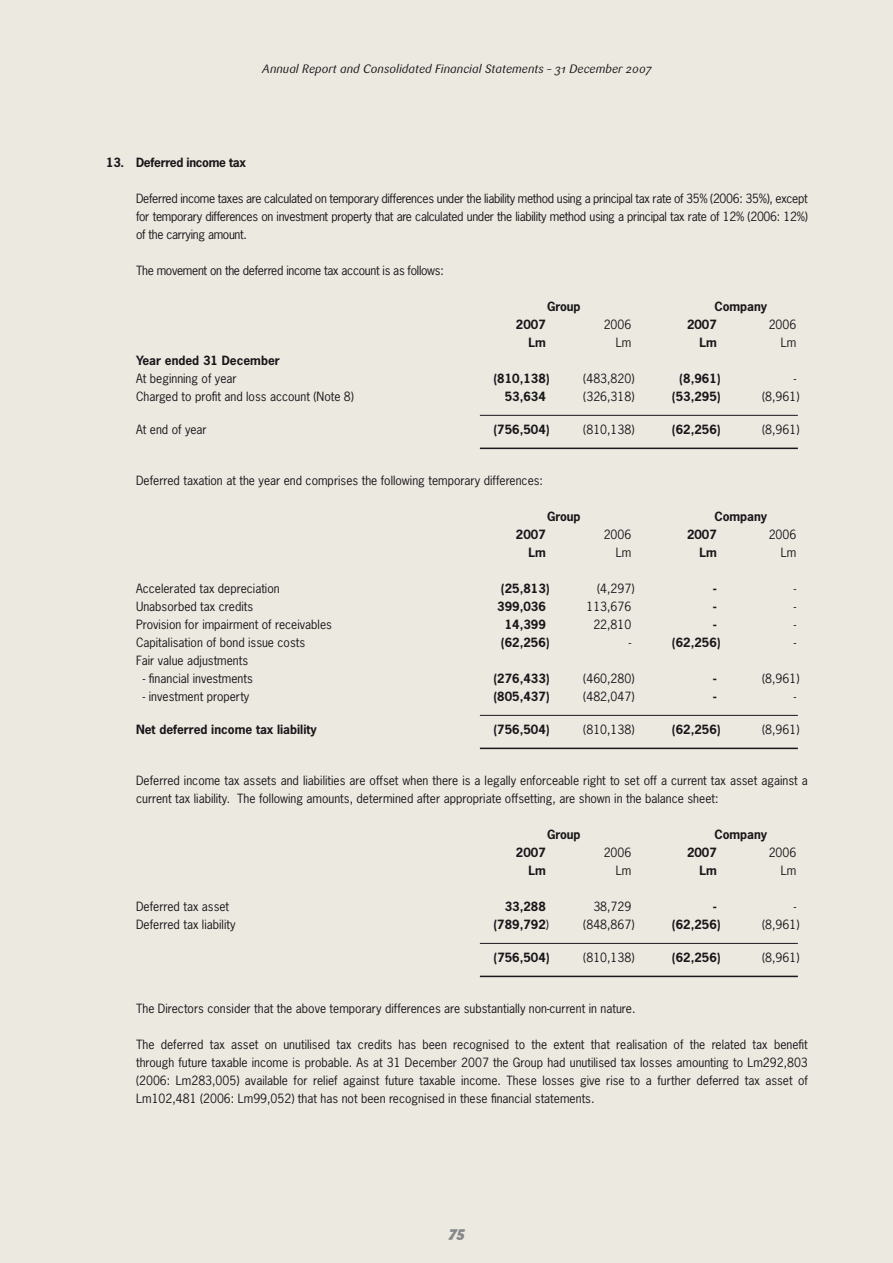
<style>
.page{position:relative;width:893px;height:1263px;background:#ece9e1}
.page>*{position:absolute;margin:0;border:0;box-sizing:border-box;transform-origin:0 0}
.t1{font:italic 900 15px "Sari";color:#878889}
.t2{font:12px/18px "M News Gothic Std";color:#1a171b;text-align:justify}
.t3{font:700 12px/18px "M News Gothic Std";color:#1a171b}
.t4{font:italic 12px "Sari";color:#1a171b}
.t5{font:12px "M News Gothic Std";letter-spacing:-.025em;color:#1a171b}
.t6{font:700 12px "M News Gothic Std";letter-spacing:-.025em;color:#1a171b}
.s1{font-weight:400}
</style>
<div class="page">
<hr style="left:480px;top:415px;width:318px;height:1px;background:#1a171b">
<hr style="left:480px;top:448px;width:318px;height:1px;background:#1a171b">
<hr style="left:480px;top:715px;width:318px;height:1px;background:#1a171b">
<hr style="left:480px;top:748px;width:318px;height:1px;background:#1a171b">
<hr style="left:480px;top:943px;width:318px;height:1px;background:#1a171b">
<hr style="left:480px;top:976px;width:318px;height:1px;background:#1a171b">
<p class="t4" style="left:262px;top:62px;width:391px">Annual Report and Consolidated Financial Statements – 31 December 2007</p>
<p class="t6" style="left:106px;top:154px;width:141px">13. Deferred income tax</p>
<p class="t2" style="left:136px;top:189px;width:673px">Deferred income taxes are calculated on temporary differences under the liability method using a principal tax rate of 35% (2006: 35%), except for temporary differences on investment property that are calculated under the liability method using a principal tax rate of 12% (2006: 12%) of the carrying amount.</p>
<p class="t5" style="left:136px;top:262px;width:309px">The movement on the deferred income tax account is as follows:</p>
<p class="t3" style="left:547px;top:297px;width:35px">Group</p>
<p class="t3" style="left:714px;top:297px;width:54px">Company</p>
<p class="t3" style="left:516px;top:315px;width:31px">2007</p>
<p class="t2" style="left:604px;top:315px;width:29px">2006</p>
<p class="t3" style="left:687px;top:315px;width:31px">2007</p>
<p class="t2" style="left:769px;top:315px;width:29px">2006</p>
<p class="t3" style="left:528px;top:333px;width:19px">Lm</p>
<p class="t2" style="left:616px;top:333px;width:17px">Lm</p>
<p class="t3" style="left:699px;top:333px;width:19px">Lm</p>
<p class="t2" style="left:781px;top:333px;width:17px">Lm</p>
<p class="t3" style="left:136px;top:351px;width:145px">Year ended 31 December<br><span class="s1">At beginning of year</span></p>
<p class="t3" style="left:493px;top:369px;width:58px">(810,138)</p>
<p class="t2" style="left:583px;top:369px;width:53px">(483,820)</p>
<p class="t3" style="left:679px;top:369px;width:43px">(8,961)</p>
<p class="t2" style="left:794px;top:369px;width:4px">-</p>
<p class="t2" style="left:136px;top:387px;width:219px">Charged to profit and loss account (Note 8)</p>
<p class="t3" style="left:505px;top:387px;width:43px">53,634</p>
<p class="t2" style="left:583px;top:387px;width:53px">(326,318)</p>
<p class="t3" style="left:672px;top:387px;width:50px">(53,295)</p>
<p class="t2" style="left:762px;top:387px;width:39px">(8,961)</p>
<p class="t2" style="left:136px;top:420px;width:72px">At end of year</p>
<p class="t3" style="left:493px;top:420px;width:58px">(756,504)</p>
<p class="t2" style="left:583px;top:420px;width:53px">(810,138)</p>
<p class="t3" style="left:672px;top:420px;width:50px">(62,256)</p>
<p class="t2" style="left:762px;top:420px;width:39px">(8,961)</p>
<p class="t2" style="left:136px;top:471px;width:408px">Deferred taxation at the year end comprises the following temporary differences:</p>
<p class="t3" style="left:547px;top:507px;width:35px">Group</p>
<p class="t3" style="left:714px;top:507px;width:54px">Company</p>
<p class="t3" style="left:516px;top:525px;width:31px">2007</p>
<p class="t2" style="left:604px;top:525px;width:29px">2006</p>
<p class="t3" style="left:687px;top:525px;width:31px">2007</p>
<p class="t2" style="left:769px;top:525px;width:29px">2006</p>
<p class="t3" style="left:528px;top:543px;width:19px">Lm</p>
<p class="t2" style="left:616px;top:543px;width:17px">Lm</p>
<p class="t3" style="left:699px;top:543px;width:19px">Lm</p>
<p class="t2" style="left:781px;top:543px;width:17px">Lm</p>
<p class="t2" style="left:136px;top:579px;width:145px">Accelerated tax depreciation</p>
<p class="t3" style="left:501px;top:579px;width:50px">(25,813)</p>
<p class="t2" style="left:597px;top:579px;width:39px">(4,297)</p>
<p class="t3" style="left:713px;top:579px;width:6px">-</p>
<p class="t2" style="left:794px;top:579px;width:4px">-</p>
<p class="t2" style="left:136px;top:597px;width:119px">Unabsorbed tax credits</p>
<p class="t3" style="left:497px;top:597px;width:50px">399,036</p>
<p class="t2" style="left:586px;top:597px;width:46px">113,676</p>
<p class="t3" style="left:713px;top:597px;width:6px">-</p>
<p class="t2" style="left:794px;top:597px;width:4px">-</p>
<p class="t2" style="left:136px;top:615px;width:197px">Provision for impairment of receivables</p>
<p class="t3" style="left:505px;top:615px;width:43px">14,399</p>
<p class="t2" style="left:593px;top:615px;width:40px">22,810</p>
<p class="t3" style="left:713px;top:615px;width:6px">-</p>
<p class="t2" style="left:794px;top:615px;width:4px">-</p>
<p class="t2" style="left:136px;top:633px;width:171px">Capitalisation of bond issue costs</p>
<p class="t3" style="left:501px;top:633px;width:50px">(62,256)</p>
<p class="t2" style="left:629px;top:633px;width:4px">-</p>
<p class="t3" style="left:672px;top:633px;width:50px">(62,256)</p>
<p class="t2" style="left:794px;top:633px;width:4px">-</p>
<p class="t2" style="left:136px;top:651px;width:114px">Fair value adjustments</p>
<p class="t2" style="left:143px;top:669px;width:111px">- financial investments</p>
<p class="t3" style="left:493px;top:669px;width:58px">(276,433)</p>
<p class="t2" style="left:583px;top:669px;width:53px">(460,280)</p>
<p class="t3" style="left:713px;top:669px;width:6px">-</p>
<p class="t2" style="left:762px;top:669px;width:39px">(8,961)</p>
<p class="t2" style="left:143px;top:687px;width:108px">- investment property</p>
<p class="t3" style="left:493px;top:687px;width:58px">(805,437)</p>
<p class="t2" style="left:583px;top:687px;width:53px">(482,047)</p>
<p class="t3" style="left:713px;top:687px;width:6px">-</p>
<p class="t2" style="left:794px;top:687px;width:4px">-</p>
<p class="t3" style="left:136px;top:720px;width:182px">Net deferred income tax liability</p>
<p class="t3" style="left:493px;top:720px;width:58px">(756,504)</p>
<p class="t2" style="left:583px;top:720px;width:53px">(810,138)</p>
<p class="t3" style="left:672px;top:720px;width:50px">(62,256)</p>
<p class="t2" style="left:762px;top:720px;width:39px">(8,961)</p>
<p class="t2" style="left:136px;top:771px;width:673px">Deferred income tax assets and liabilities are offset when there is a legally enforceable right to set off a current tax asset against a current tax liability. The following amounts, determined after appropriate offsetting, are shown in the balance sheet:</p>
<p class="t3" style="left:547px;top:825px;width:35px">Group</p>
<p class="t3" style="left:714px;top:825px;width:54px">Company</p>
<p class="t3" style="left:516px;top:843px;width:31px">2007</p>
<p class="t2" style="left:604px;top:843px;width:29px">2006</p>
<p class="t3" style="left:687px;top:843px;width:31px">2007</p>
<p class="t2" style="left:769px;top:843px;width:29px">2006</p>
<p class="t3" style="left:528px;top:861px;width:19px">Lm</p>
<p class="t2" style="left:616px;top:861px;width:17px">Lm</p>
<p class="t3" style="left:699px;top:861px;width:19px">Lm</p>
<p class="t2" style="left:781px;top:861px;width:17px">Lm</p>
<p class="t2" style="left:136px;top:897px;width:95px">Deferred tax asset</p>
<p class="t3" style="left:505px;top:897px;width:43px">33,288</p>
<p class="t2" style="left:593px;top:897px;width:40px">38,729</p>
<p class="t3" style="left:713px;top:897px;width:6px">-</p>
<p class="t2" style="left:794px;top:897px;width:4px">-</p>
<p class="t2" style="left:136px;top:915px;width:101px">Deferred tax liability</p>
<p class="t3" style="left:493px;top:915px;width:57px">(789,792<span class="s1">)</span></p>
<p class="t2" style="left:583px;top:915px;width:53px">(848,867)</p>
<p class="t3" style="left:672px;top:915px;width:50px">(62,256)</p>
<p class="t2" style="left:762px;top:915px;width:39px">(8,961)</p>
<p class="t3" style="left:493px;top:948px;width:58px">(756,504)</p>
<p class="t2" style="left:583px;top:948px;width:53px">(810,138)</p>
<p class="t3" style="left:672px;top:948px;width:50px">(62,256)</p>
<p class="t2" style="left:762px;top:948px;width:39px">(8,961)</p>
<p class="t2" style="left:136px;top:999px;width:501px">The Directors consider that the above temporary differences are substantially non-current in nature.</p>
<p class="t2" style="left:136px;top:1035px;width:673px">The deferred tax asset on unutilised tax credits has been recognised to the extent that realisation of the related tax benefit through future taxable income is probable. As at 31 December 2007 the Group had unutilised tax losses amounting to Lm292,803 (2006: Lm283,005) available for relief against future taxable income. These losses give rise to a further deferred tax asset of Lm102,481 (2006: Lm99,052) that has not been recognised in these financial statements.</p>
<p class="t1" style="left:449px;top:1222px;width:17px">75</p>
</div>
